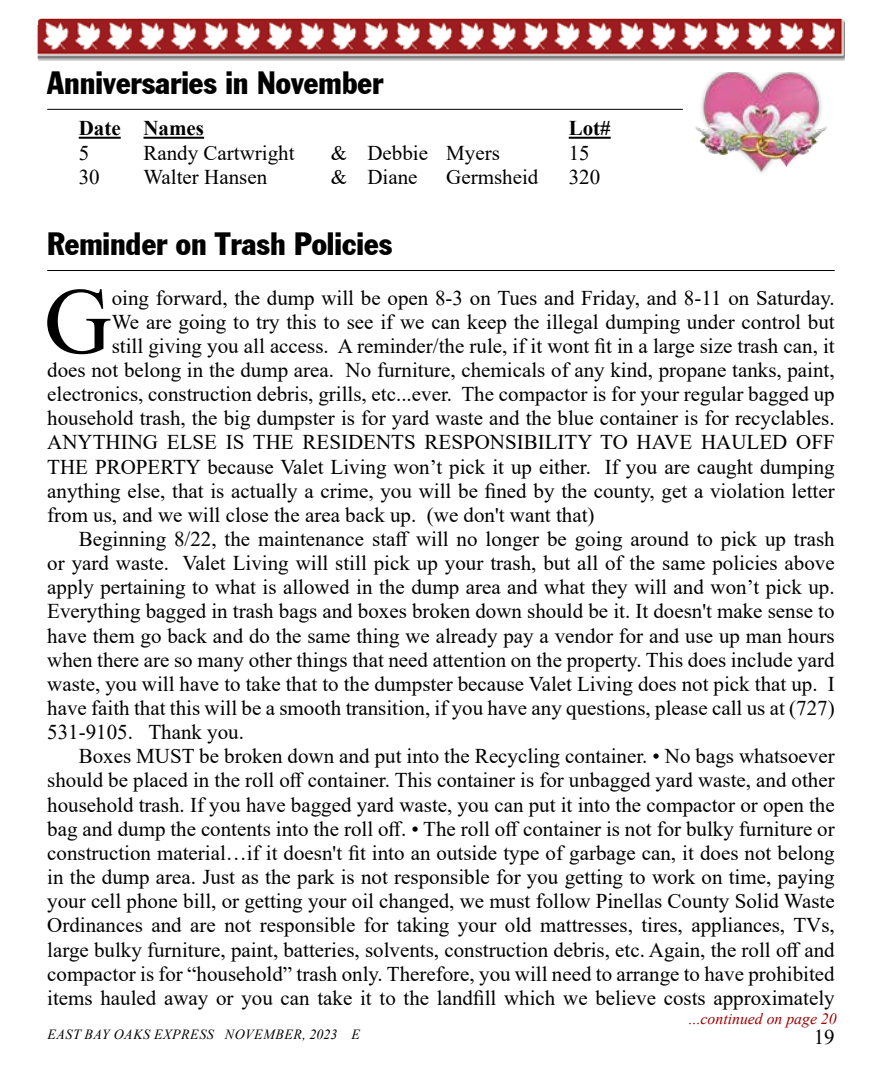
<style>
.page{position:relative;width:882px;height:1071px;background:#fff}
.page>*{position:absolute;margin:0;border:0;box-sizing:border-box;transform-origin:0 0}
.t1{font:93.98px "Times New Roman";color:#000}
.t2{font:31.5px "Franklin Gothic Condensed";color:#000}
.t3{font:21px "Times New Roman";color:#000}
.t4{font:700 21px "Times New Roman";color:#000}
.t5{font:italic 15.75px "Times New Roman";color:#9e0000}
.t6{font:italic 14px "Times New Roman";letter-spacing:.035em;color:#000}
</style>
<div class="page">
<img style="left:38px;top:19px;width:807px;height:42px">
<hr style="left:47px;top:109px;width:636px;height:1px;background:#000">
<hr style="left:79px;top:137px;width:42px;height:2px;background:#000">
<hr style="left:144px;top:137px;width:60px;height:2px;background:#000">
<hr style="left:569px;top:137px;width:42px;height:2px;background:#000">
<img style="left:695px;top:72px;width:133px;height:101px">
<hr style="left:47px;top:270px;width:788px;height:1px;background:#000">
<h2 class="t2" style="left:47px;top:64px;width:337px">Anniversaries in November</h2>
<p class="t4" style="left:79px;top:113px;width:127px">Date Names</p>
<p class="t4" style="left:569px;top:113px;width:43px">Lot#</p>
<p class="t3" style="left:79px;top:138px;width:12px">5</p>
<p class="t3" style="left:143px;top:138px;width:153px">Randy Cartwright</p>
<p class="t3" style="left:331px;top:138px;width:171px">&amp; Debbie Myers</p>
<p class="t3" style="left:569px;top:138px;width:22px">15</p>
<p class="t3" style="left:79px;top:162px;width:22px">30</p>
<p class="t3" style="left:143px;top:162px;width:125px">Walter Hansen</p>
<p class="t3" style="left:331px;top:162px;width:88px">&amp; Diane</p>
<p class="t3" style="left:446px;top:162px;width:94px">Germsheid</p>
<p class="t3" style="left:569px;top:162px;width:33px">320</p>
<h2 class="t2" style="left:47px;top:225px;width:346px">Reminder on Trash Policies</h2>
<h1 class="t1" style="left:44px;top:255px;width:69px">G</h1>
<p class="t3" style="left:112px;top:283px;width:724px">oing forward, the dump will be open 8-3 on Tues and Friday, and 8-11 on Saturday.</p>
<p class="t3" style="left:112px;top:307px;width:724px">We are going to try this to see if we can keep the illegal dumping under control but</p>
<p class="t3" style="left:112px;top:331px;width:724px">still giving you all access. A reminder/the rule, if it wont fit in a large size trash can, it</p>
<p class="t3" style="left:47px;top:355px;width:789px">does not belong in the dump area. No furniture, chemicals of any kind, propane tanks, paint,</p>
<p class="t3" style="left:47px;top:379px;width:789px">electronics, construction debris, grills, etc...ever. The compactor is for your regular bagged up</p>
<p class="t3" style="left:47px;top:403px;width:789px">household trash, the big dumpster is for yard waste and the blue container is for recyclables.</p>
<p class="t3" style="left:47px;top:428px;width:789px">ANYTHING ELSE IS THE RESIDENTS RESPONSIBILITY TO HAVE HAULED OFF</p>
<p class="t3" style="left:47px;top:452px;width:789px">THE PROPERTY because Valet Living won’t pick it up either. If you are caught dumping</p>
<p class="t3" style="left:47px;top:476px;width:789px">anything else, that is actually a crime, you will be fined by the county, get a violation letter</p>
<p class="t3" style="left:47px;top:500px;width:549px">from us, and we will close the area back up. (we don't want that)</p>
<p class="t3" style="left:79px;top:524px;width:758px">Beginning 8/22, the maintenance staff will no longer be going around to pick up trash</p>
<p class="t3" style="left:47px;top:548px;width:789px">or yard waste. Valet Living will still pick up your trash, but all of the same policies above</p>
<p class="t3" style="left:47px;top:572px;width:789px">apply pertaining to what is allowed in the dump area and what they will and won’t pick up.</p>
<p class="t3" style="left:47px;top:597px;width:789px">Everything bagged in trash bags and boxes broken down should be it. It doesn't make sense to</p>
<p class="t3" style="left:47px;top:621px;width:789px">have them go back and do the same thing we already pay a vendor for and use up man hours</p>
<p class="t3" style="left:47px;top:645px;width:789px">when there are so many other things that need attention on the property. This does include yard</p>
<p class="t3" style="left:47px;top:669px;width:789px">waste, you will have to take that to the dumpster because Valet Living does not pick that up. I</p>
<p class="t3" style="left:47px;top:693px;width:789px">have faith that this will be a smooth transition, if you have any questions, please call us at (727)</p>
<p class="t3" style="left:47px;top:717px;width:198px">531-9105. Thank you.</p>
<p class="t3" style="left:79px;top:742px;width:758px">Boxes MUST be broken down and put into the Recycling container. • No bags whatsoever</p>
<p class="t3" style="left:47px;top:766px;width:789px">should be placed in the roll off container. This container is for unbagged yard waste, and other</p>
<p class="t3" style="left:47px;top:790px;width:789px">household trash. If you have bagged yard waste, you can put it into the compactor or open the</p>
<p class="t3" style="left:47px;top:814px;width:789px">bag and dump the contents into the roll off. • The roll off container is not for bulky furniture or</p>
<p class="t3" style="left:47px;top:838px;width:789px">construction material…if it doesn't fit into an outside type of garbage can, it does not belong</p>
<p class="t3" style="left:47px;top:862px;width:789px">in the dump area. Just as the park is not responsible for you getting to work on time, paying</p>
<p class="t3" style="left:47px;top:886px;width:789px">your cell phone bill, or getting your oil changed, we must follow Pinellas County Solid Waste</p>
<p class="t3" style="left:47px;top:911px;width:789px">Ordinances and are not responsible for taking your old mattresses, tires, appliances, TVs,</p>
<p class="t3" style="left:47px;top:935px;width:789px">large bulky furniture, paint, batteries, solvents, construction debris, etc. Again, the roll off and</p>
<p class="t3" style="left:47px;top:959px;width:789px">compactor is for “household” trash only. Therefore, you will need to arrange to have prohibited</p>
<p class="t3" style="left:47px;top:983px;width:789px">items hauled away or you can take it to the landfill which we believe costs approximately</p>
<p class="t5" style="left:689px;top:1008px;width:149px">...continued on page 20</p>
<p class="t6" style="left:47px;top:1024px;width:314px">EAST BAY OAKS EXPRESS NOVEMBER, 2023 E</p>
<p class="t3" style="left:814px;top:1022px;width:22px">19</p>
</div>
